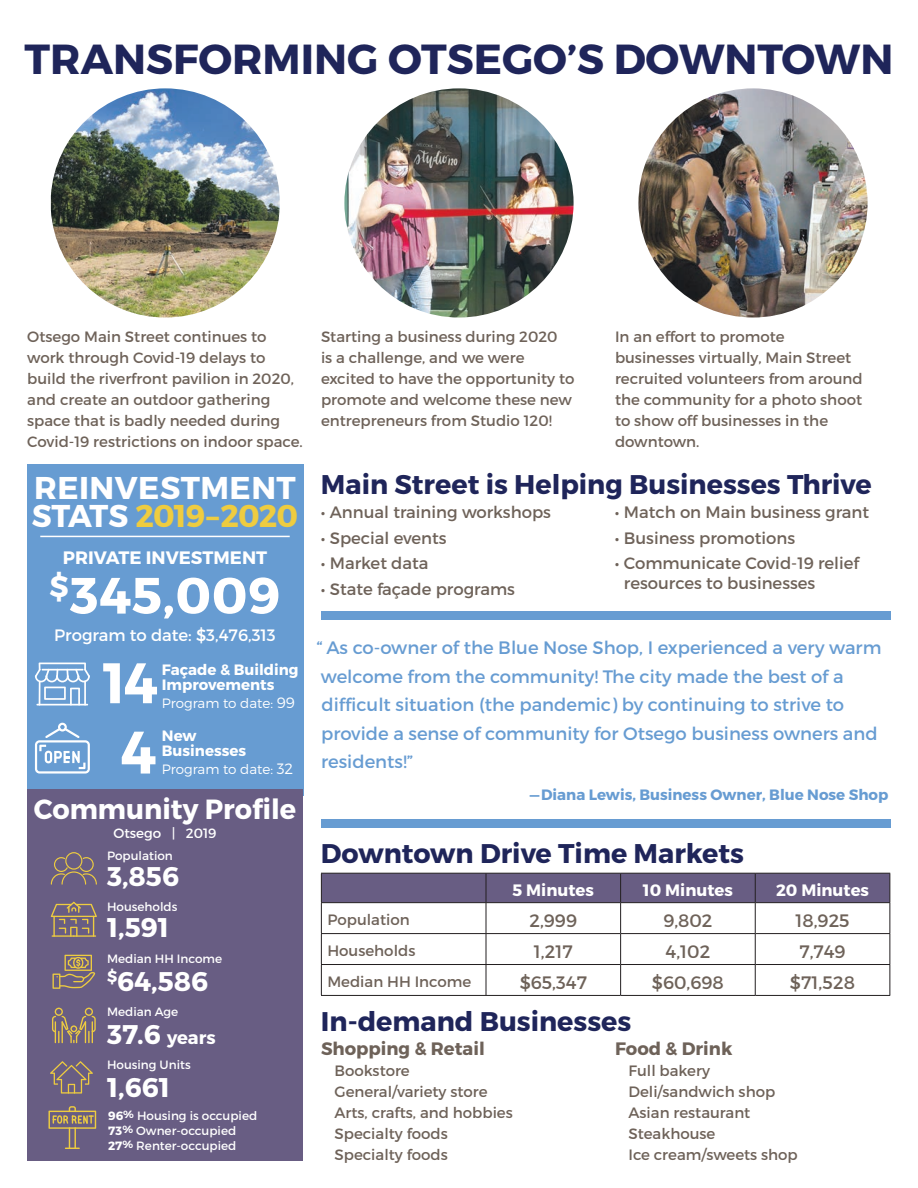
<style>
.page{position:relative;width:918px;height:1188px;background:#fff}
.page>*{position:absolute;margin:0;border:0;box-sizing:border-box;transform-origin:0 0}
.t1{font:700 59.85px "Montserrat";color:#fff;scale:.95 1}
.t2{font:700 57px "Montserrat";color:#fff;scale:.95 1}
.t3{font:700 51px "Montserrat";letter-spacing:.01em;color:#fff}
.t4{font:700 42px "Montserrat";color:#1f255a}
.t5{font:700 31.5px/28.5px "Montserrat";letter-spacing:.015em;color:#fff}
.t6{font:700 27.75px "Montserrat";color:#fff}
.t7{font:700 27px "Montserrat";color:#1f255a}
.t8{font:700 27px "Montserrat";color:#fff}
.t9{font:18px/28.5px "Montserrat";color:#679cd2}
.t10{font:18px "Montserrat";color:#6e6259}
.t11{font:700 18px "Montserrat";color:#fff}
.t12{font:700 18px "Montserrat";color:#6e6259}
.t13{font:16.5px/19.8px "Montserrat";color:#6e6259}
.t14{font:700 16.5px "Montserrat";color:#fff}
.t15{font:16.5px "Montserrat";color:#fff}
.t16{font:15px/21px "Montserrat";color:#6e6259}
.t17{font:700 15px/15px "Montserrat";color:#fff}
.t18{font:700 15px "Montserrat";color:#679cd2}
.t19{font:300 13.5px "Montserrat";color:#fff}
.t20{font:13.5px "Montserrat";color:#fff}
.t21{font:12px "Montserrat";color:#fff}
.s1{color:#eecc40}
.s2{font-size:15px}
.s3{font-size:27px}
.s4{font-weight:700}
.s5{font-weight:700;font-size:10.5px}
</style>
<div class="page">
<div style="left:27px;top:465px;width:276px;height:331px;background:#679cd2"></div>
<div style="left:27px;top:790px;width:276px;height:371px;background:#685d83"></div>
<div style="left:321px;top:820px;width:570px;height:8px;background:#679cd2"></div>
<div style="left:321px;top:612px;width:569px;height:8px;background:#679cd2"></div>
<svg style="left:35px;top:723px;width:55px;height:51px"></svg>
<svg style="left:35px;top:663px;width:55px;height:42px"></svg>
<hr style="left:40px;top:536px;width:250px;height:1px;background:#fff">
<img style="left:51px;top:88px;width:229px;height:230px;border-radius:113px">
<img style="left:344px;top:88px;width:230px;height:230px;border-radius:115px">
<img style="left:638px;top:88px;width:230px;height:230px;border-radius:115px">
<div style="left:321px;top:873px;width:570px;height:30px;background:#685d83"></div>
<hr style="left:321px;top:902px;width:165px;height:1px;background:#231f20">
<hr style="left:321px;top:903px;width:1px;height:30px;background:#231f20">
<hr style="left:486px;top:902px;width:135px;height:1px;background:#231f20">
<hr style="left:486px;top:903px;width:1px;height:30px;background:#231f20">
<hr style="left:621px;top:902px;width:134px;height:1px;background:#231f20">
<hr style="left:620px;top:903px;width:1px;height:30px;background:#231f20">
<hr style="left:755px;top:902px;width:135px;height:1px;background:#231f20">
<hr style="left:755px;top:903px;width:1px;height:30px;background:#231f20">
<hr style="left:890px;top:903px;width:1px;height:30px;background:#231f20">
<hr style="left:321px;top:933px;width:165px;height:1px;background:#231f20">
<hr style="left:321px;top:934px;width:1px;height:30px;background:#231f20">
<hr style="left:486px;top:933px;width:135px;height:1px;background:#231f20">
<hr style="left:486px;top:934px;width:1px;height:30px;background:#231f20">
<hr style="left:621px;top:933px;width:134px;height:1px;background:#231f20">
<hr style="left:620px;top:934px;width:1px;height:30px;background:#231f20">
<hr style="left:755px;top:933px;width:135px;height:1px;background:#231f20">
<hr style="left:755px;top:934px;width:1px;height:30px;background:#231f20">
<hr style="left:890px;top:934px;width:1px;height:30px;background:#231f20">
<hr style="left:321px;top:964px;width:165px;height:1px;background:#231f20">
<hr style="left:321px;top:965px;width:1px;height:30px;background:#231f20">
<hr style="left:486px;top:964px;width:135px;height:1px;background:#231f20">
<hr style="left:486px;top:965px;width:1px;height:30px;background:#231f20">
<hr style="left:621px;top:964px;width:134px;height:1px;background:#231f20">
<hr style="left:620px;top:965px;width:1px;height:30px;background:#231f20">
<hr style="left:755px;top:964px;width:135px;height:1px;background:#231f20">
<hr style="left:755px;top:965px;width:1px;height:30px;background:#231f20">
<hr style="left:890px;top:965px;width:1px;height:30px;background:#231f20">
<hr style="left:321px;top:995px;width:165px;height:1px;background:#231f20">
<hr style="left:486px;top:995px;width:135px;height:1px;background:#231f20">
<hr style="left:621px;top:995px;width:134px;height:1px;background:#231f20">
<hr style="left:755px;top:995px;width:135px;height:1px;background:#231f20">
<svg style="left:50px;top:1061px;width:43px;height:33px"></svg>
<svg style="left:51px;top:902px;width:46px;height:35px"></svg>
<svg style="left:52px;top:1008px;width:44px;height:35px"></svg>
<svg style="left:51px;top:852px;width:46px;height:33px"></svg>
<svg style="left:53px;top:955px;width:42px;height:34px"></svg>
<svg style="left:48px;top:1106px;width:48px;height:43px"></svg>
<p class="t4" style="left:25px;top:33px;width:870px">TRANSFORMING OTSEGO’S DOWNTOWN</p>
<p class="t16" style="left:27px;top:326px;width:277px">Otsego Main Street continues to work through Covid-19 delays to build the riverfront pavilion in 2020, and create an outdoor gathering space that is badly needed during Covid-19 restrictions on indoor space.</p>
<p class="t5" style="left:32px;top:474px;width:268px">REINVESTMENT<br>STATS <span class="s1">2019–2020</span></p>
<p class="t11" style="left:63px;top:547px;width:206px">PRIVATE INVESTMENT</p>
<p class="t3" style="left:50px;top:564px;width:232px"><sup>$</sup>345,009</p>
<p class="t15" style="left:54px;top:625px;width:223px">Program to date: $3,476,313</p>
<p class="t17" style="left:162px;top:662px;width:138px">Façade &amp; Building<br>Improvements</p>
<p class="t2" style="left:103px;top:648px;width:59px">14</p>
<p class="t19" style="left:162px;top:695px;width:134px">Program to date: <span class="s2">99</span></p>
<p class="t1" style="left:120px;top:715px;width:39px">4</p>
<p class="t17" style="left:162px;top:728px;width:36px">New</p>
<p class="t17" style="left:162px;top:743px;width:86px">Businesses</p>
<p class="t19" style="left:162px;top:761px;width:133px">Program to date: <span class="s2">32</span></p>
<p class="t6" style="left:34px;top:791px;width:264px">Community Profile</p>
<p class="t20" style="left:113px;top:825px;width:105px">Otsego | 2019</p>
<p class="t21" style="left:107px;top:849px;width:67px">Population</p>
<p class="t8" style="left:107px;top:859px;width:74px">3,856</p>
<p class="t21" style="left:107px;top:899px;width:72px">Households</p>
<p class="t8" style="left:107px;top:911px;width:63px">1,591</p>
<p class="t21" style="left:107px;top:951px;width:117px">Median HH Income</p>
<p class="t8" style="left:107px;top:964px;width:103px"><sup>$</sup>64,586</p>
<p class="t21" style="left:107px;top:1004px;width:73px">Median Age</p>
<p class="t11" style="left:107px;top:1026px;width:110px"><span class="s3">37.6</span> years</p>
<p class="t21" style="left:107px;top:1057px;width:85px">Housing Units</p>
<p class="t8" style="left:107px;top:1071px;width:64px">1,661</p>
<p class="t21" style="left:108px;top:1108px;width:151px"><span class="s4">96</span><span class="s5">%</span> Housing is occupied</p>
<p class="t21" style="left:108px;top:1123px;width:130px"><span class="s4">73</span><span class="s5">%</span> Owner-occupied</p>
<p class="t21" style="left:108px;top:1138px;width:130px"><span class="s4">27</span><span class="s5">%</span> Renter-occupied</p>
<p class="t16" style="left:321px;top:326px;width:255px">Starting a business during 2020<br>is a challenge, and we were excited to have the opportunity to promote and welcome these new entrepreneurs from Studio 120!</p>
<p class="t16" style="left:615px;top:326px;width:249px">In an effort to promote businesses virtually, Main Street recruited volunteers from around the community for a photo shoot to show off businesses in the downtown.</p>
<p class="t7" style="left:321px;top:468px;width:552px">Main Street is Helping Businesses Thrive</p>
<p class="t13" style="left:321px;top:503px;width:232px">• Annual training workshops</p>
<p class="t13" style="left:321px;top:528px;width:127px">• Special events</p>
<p class="t13" style="left:321px;top:554px;width:109px">• Market data</p>
<p class="t13" style="left:321px;top:579px;width:196px">• State façade programs</p>
<p class="t13" style="left:615px;top:503px;width:256px">• Match on Main business grant</p>
<p class="t13" style="left:615px;top:528px;width:182px">• Business promotions</p>
<p class="t13" style="left:624px;top:554px;width:237px;text-indent:-9px">• Communicate Covid-19 relief resources to businesses</p>
<p class="t9" style="left:316px;top:633px;width:567px">“ As co-owner of the Blue Nose Shop, I experienced a very warm welcome from the community! The city made the best of a difficult situation (the pandemic) by continuing to strive to provide a sense of community for Otsego business owners and residents!”</p>
<p class="t18" style="left:530px;top:785px;width:360px">—Diana Lewis, Business Owner, Blue Nose Shop</p>
<p class="t7" style="left:321px;top:837px;width:425px">Downtown Drive Time Markets</p>
<p class="t14" style="left:513px;top:880px;width:83px">5 Minutes</p>
<p class="t14" style="left:643px;top:880px;width:91px">10 Minutes</p>
<p class="t14" style="left:776px;top:880px;width:95px">20 Minutes</p>
<p class="t16" style="left:327px;top:910px;width:84px">Population</p>
<p class="t10" style="left:529px;top:909px;width:49px">2,999</p>
<p class="t10" style="left:663px;top:909px;width:51px">9,802</p>
<p class="t10" style="left:796px;top:909px;width:56px">18,925</p>
<p class="t16" style="left:327px;top:940px;width:90px">Households</p>
<p class="t10" style="left:534px;top:940px;width:40px">1,217</p>
<p class="t10" style="left:666px;top:940px;width:46px">4,102</p>
<p class="t10" style="left:799px;top:940px;width:48px">7,749</p>
<p class="t16" style="left:327px;top:971px;width:145px">Median HH Income</p>
<p class="t10" style="left:520px;top:971px;width:69px">$65,347</p>
<p class="t10" style="left:652px;top:971px;width:73px">$60,698</p>
<p class="t10" style="left:790px;top:971px;width:67px">$71,528</p>
<p class="t7" style="left:321px;top:1005px;width:312px">In-demand Businesses</p>
<p class="t12" style="left:321px;top:1037px;width:165px">Shopping &amp; Retail</p>
<p class="t16" style="left:334px;top:1060px;width:77px">Bookstore</p>
<p class="t16" style="left:334px;top:1081px;width:155px">General/variety store</p>
<p class="t16" style="left:334px;top:1102px;width:180px">Arts, crafts, and hobbies</p>
<p class="t16" style="left:334px;top:1123px;width:115px">Specialty foods</p>
<p class="t16" style="left:334px;top:1144px;width:115px">Specialty foods</p>
<p class="t12" style="left:615px;top:1037px;width:119px">Food &amp; Drink</p>
<p class="t16" style="left:628px;top:1060px;width:83px">Full bakery</p>
<p class="t16" style="left:628px;top:1081px;width:148px">Deli/sandwich shop</p>
<p class="t16" style="left:628px;top:1102px;width:123px">Asian restaurant</p>
<p class="t16" style="left:628px;top:1123px;width:88px">Steakhouse</p>
<p class="t16" style="left:628px;top:1144px;width:171px">Ice cream/sweets shop</p>
</div>
